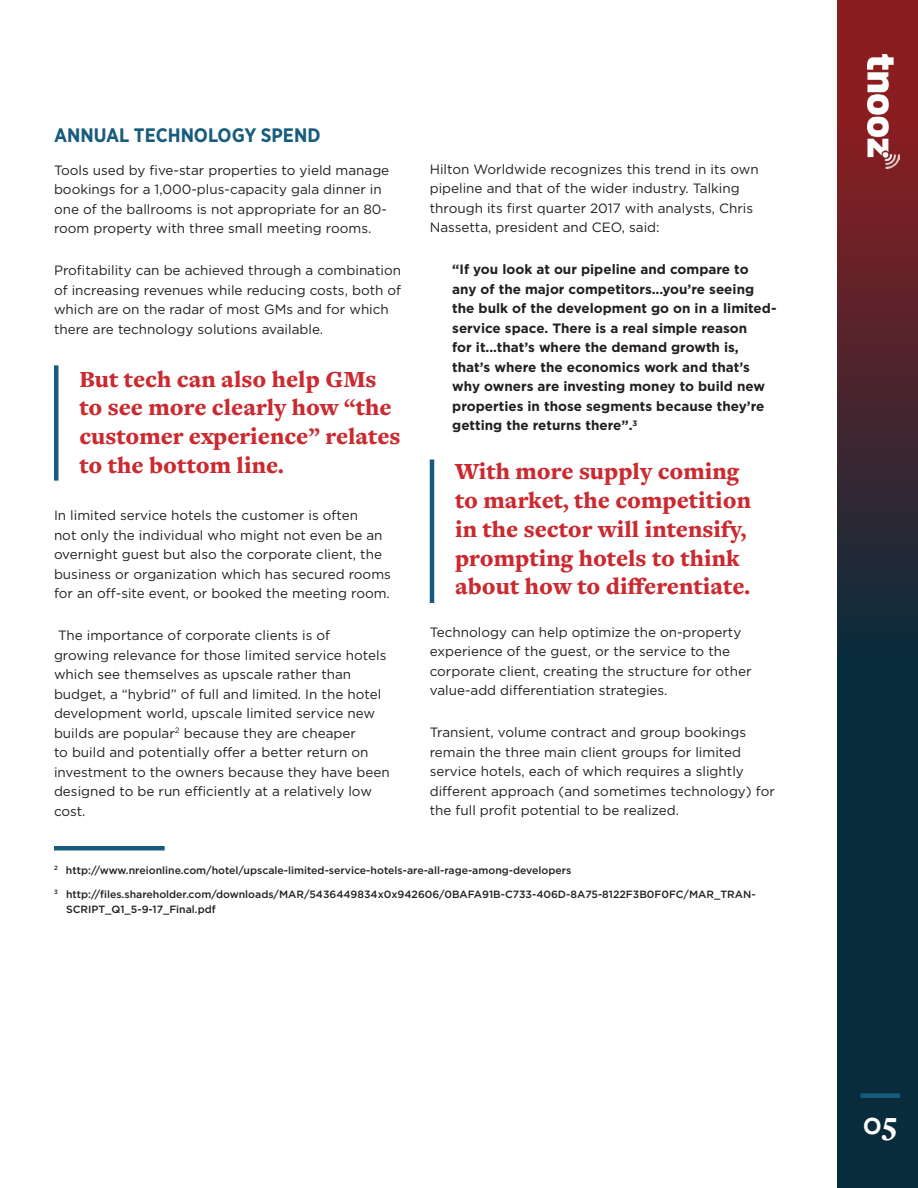
<style>
.page{position:relative;width:918px;height:1188px;background:#fff}
.page>*{position:absolute;margin:0;border:0;box-sizing:border-box;transform-origin:0 0}
.t1{font:900 33px "Freight Text Pro";color:#fff}
.t2{font:900 24px/28.8px "Freight Text Pro";color:#ca2a30}
.t3{font:700 19.5px "Gotham Narrow";color:#185c7d}
.t4{font:13.5px/19.5px "Gotham";color:#231f20}
.t5{font:700 13.5px/19.5px "Gotham";color:#231f20}
.t6{font:500 10.5px/15px "Gotham";color:#231f20}
</style>
<div class="page">
<svg style="left:838px;top:0;width:80px;height:1188px;background:#2f2733"></svg>
<img style="left:867px;top:54px;width:32px;height:115px">
<div style="left:860px;top:1093px;width:40px;height:5px;background:#185c7d"></div>
<hr style="left:54px;top:365px;width:4px;height:116px;background:#185c7d">
<hr style="left:430px;top:460px;width:4px;height:143px;background:#185c7d">
<hr style="left:54px;top:846px;width:111px;height:4px;background:#185c7d">
<h3 class="t3" style="left:54px;top:122px;width:268px">ANNUAL TECHNOLOGY SPEND</h3>
<p class="t4" style="left:54px;top:160px;width:337px">Tools used by five-star properties to yield manage bookings for a 1,000-plus-capacity gala dinner in one of the ballrooms is not appropriate for an 80- room property with three small meeting rooms.</p>
<p class="t4" style="left:54px;top:260px;width:349px">Profitability can be achieved through a combination of increasing revenues while reducing costs, both of which are on the radar of most GMs and for which there are technology solutions available.</p>
<h2 class="t2" style="left:79px;top:364px;width:323px">But tech can also help GMs to see more clearly how “the customer experience” relates to the bottom line.</h2>
<p class="t4" style="left:54px;top:505px;width:338px">In limited service hotels the customer is often<br>not only the individual who might not even be an overnight guest but also the corporate client, the business or organization which has secured rooms for an off-site event, or booked the meeting room.</p>
<p class="t4" style="left:54px;top:625px;width:337px;text-indent:4px">The importance of corporate clients is of<br>growing relevance for those limited service hotels which see themselves as upscale rather than budget, a “hybrid” of full and limited. In the hotel development world, upscale limited service new builds are popular<sup>2</sup> because they are cheaper<br>to build and potentially offer a better return on investment to the owners because they have been designed to be run efficiently at a relatively low cost.</p>
<p class="t4" style="left:430px;top:159px;width:330px">Hilton Worldwide recognizes this trend in its own pipeline and that of the wider industry. Talking through its first quarter 2017 with analysts, Chris Nassetta, president and CEO, said:</p>
<p class="t5" style="left:452px;top:260px;width:326px">“If you look at our pipeline and compare to<br>any of the major competitors...you’re seeing the bulk of the development go on in a limited&shy;service space. There is a real simple reason<br>for it...that’s where the demand growth is, that’s where the economics work and that’s why owners are investing money to build new properties in those segments because they’re getting the returns there”.<sup>3</sup></p>
<h2 class="t2" style="left:455px;top:457px;width:298px">With more supply coming to market, the competition in the sector will intensify, prompting hotels to think about how to differentiate.</h2>
<p class="t4" style="left:430px;top:622px;width:323px">Technology can help optimize the on-property experience of the guest, or the service to the corporate client, creating the structure for other value-add differentiation strategies.</p>
<p class="t4" style="left:430px;top:723px;width:347px">Transient, volume contract and group bookings remain the three main client groups for limited service hotels, each of which requires a slightly different approach (and sometimes technology) for the full profit potential to be realized.</p>
<p class="t6" style="left:54px;top:863px;width:519px"><sup>2</sup> http://www.nreionline.com/hotel/upscale-limited-service-hotels-are-all-rage-among-developers</p>
<p class="t6" style="left:66px;top:887px;width:691px;text-indent:-12px"><sup>3</sup> http://files.shareholder.com/downloads/MAR/5436449834x0x942606/0BAFA91B-C733-406D-8A75-8122F3B0F0FC/MAR_TRAN-<br>SCRIPT_Q1_5-9-17_Final.pdf</p>
<h1 class="t1" style="left:863px;top:1101px;width:36px">05</h1>
</div>
